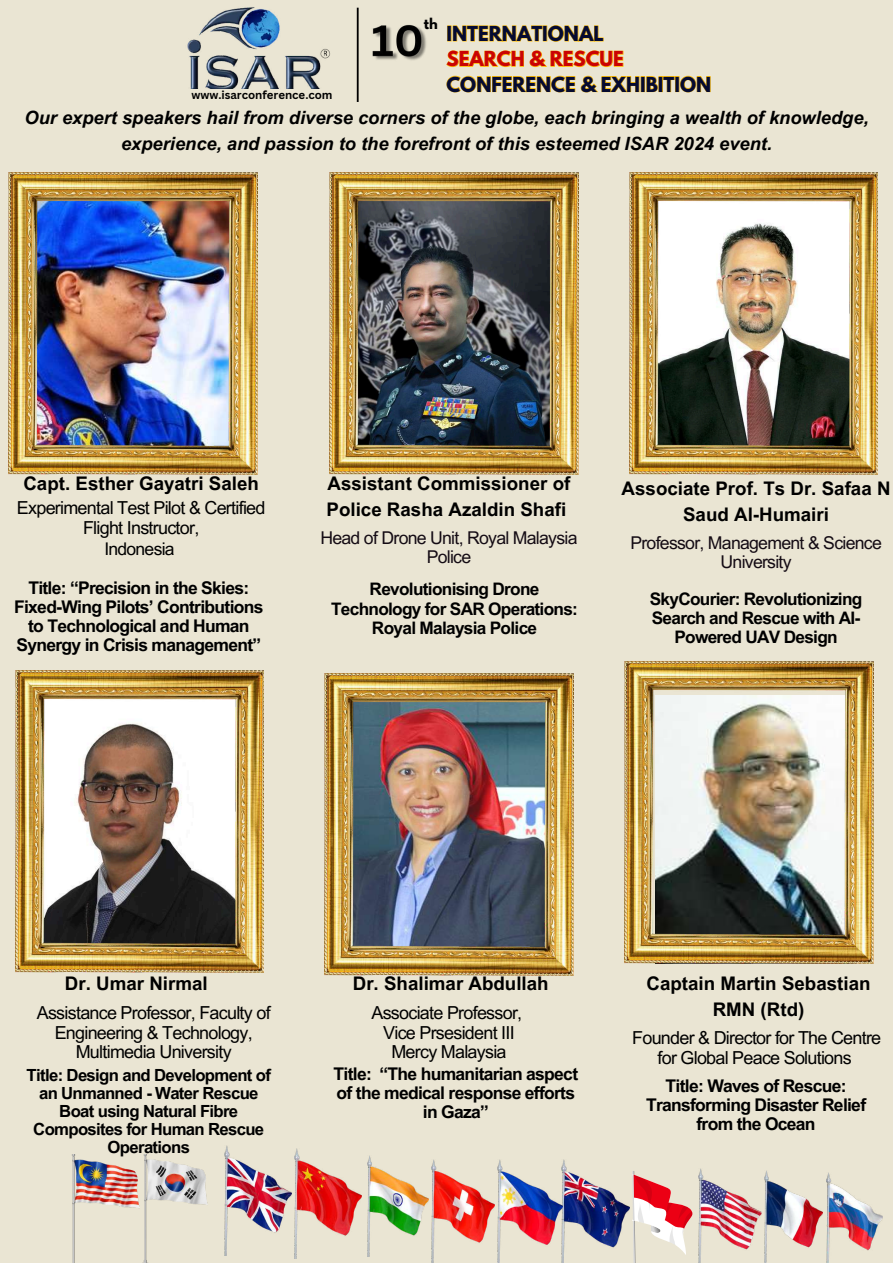
<style>
.page{position:relative;width:893px;height:1263px;background:#eae5d3}
.page>*{position:absolute;margin:0;border:0;box-sizing:border-box;transform-origin:0 0}
.t1{font:700 18.75px/25.9px "Arial MT Pro";color:#000;text-align:center}
.t2{font:italic 700 18.3px/25.3px "Arial MT Pro";color:#000;text-align:center}
.t3{font:700 18.3px "League Spartan";color:#050a30}
.t4{font:700 18.3px "League Spartan";color:#ca0303}
.t5{font:17.92px/19.6px "Arial MT Pro";letter-spacing:-.04em;color:#000;text-align:center}
.t6{font:17.62px/19.1px "Arial MT Pro";letter-spacing:-.04em;color:#140b14;text-align:center}
.t7{font:700 17.48px/19.1px "Arial MT Pro";letter-spacing:-.04em;color:#000;text-align:center}
.t8{font:17.48px "Arial MT Pro";letter-spacing:-.04em;color:#000}
.t9{font:700 17.25px/19.1px "Arial MT Pro";letter-spacing:-.04em;color:#000;text-align:center}
.t10{font:700 16.73px/18px "Arial MT Pro";letter-spacing:-.04em;color:#000;text-align:center}
.t11{font:700 13.12px "League Spartan";color:#000}
.t12{font:700 11.4px "Canva Sans";color:#000}
</style>
<div class="page">
<img style="left:72px;top:1155px;width:67px;height:108px">
<img style="left:142px;top:1155px;width:65px;height:108px">
<img style="left:367px;top:1155px;width:62px;height:101px">
<img style="left:224px;top:1145px;width:67px;height:111px">
<img style="left:294px;top:1148px;width:67px;height:110px">
<img style="left:699px;top:1168px;width:62px;height:95px">
<img style="left:431px;top:1159px;width:63px;height:104px">
<img style="left:497px;top:1159px;width:132px;height:104px">
<svg style="left:632px;top:1171px;width:60px;height:92px"></svg>
<img style="left:764px;top:1171px;width:59px;height:92px">
<img style="left:826px;top:1173px;width:56px;height:90px">
<img style="left:15px;top:670px;width:249px;height:302px">
<img style="left:325px;top:673px;width:248px;height:302px">
<img style="left:624px;top:662px;width:249px;height:302px">
<img style="left:9px;top:172px;width:249px;height:302px">
<img style="left:330px;top:172px;width:248px;height:302px">
<img style="left:629px;top:172px;width:248px;height:302px">
<img style="left:187px;top:7px;width:143px;height:82px">
<hr style="left:357px;top:8px;width:2px;height:94px;background:#000">
<img style="left:372px;top:24px;width:54px;height:36px">
<svg style="left:447px;top:25px;width:156px;height:17px"></svg>
<svg style="left:446px;top:51px;width:177px;height:16px"></svg>
<svg style="left:447px;top:76px;width:263px;height:16px"></svg>
<p class="t12" style="left:191px;top:87px;width:143px">www.isarconference.com</p>
<p class="t11" style="left:424px;top:17px;width:15px">th</p>
<p class="t3" style="left:446px;top:25px;width:159px">INTERNATIONAL</p>
<p class="t4" style="left:446px;top:50px;width:179px">SEARCH &amp; RESCUE</p>
<p class="t3" style="left:446px;top:75px;width:266px">CONFERENCE &amp; EXHIBITION</p>
<p class="t2" style="left:24px;top:108px;width:846px">Our expert speakers hail from diverse corners of the globe, each bringing a wealth of knowledge, experience, and passion to the forefront of this esteemed ISAR 2024 event.</p>
<p class="t1" style="left:23px;top:473px;width:237px">Capt. Esther Gayatri Saleh</p>
<p class="t5" style="left:17px;top:500px;width:250px">Experimental Test Pilot &amp; Certified<br>Flight Instructor,</p>
<p class="t8" style="left:104px;top:543px;width:72px">Indonesia</p>
<p class="t7" style="left:14px;top:580px;width:251px">Title: “Precision in the Skies:<br>Fixed-Wing Pilots’ Contributions to Technological and Human<br>Synergy in Crisis management”</p>
<p class="t1" style="left:326px;top:473px;width:245px;text-align:left">Assistant Commissioner of<br>Police Rasha Azaldin Shafi</p>
<p class="t6" style="left:320px;top:530px;width:259px">Head of Drone Unit, Royal Malaysia<br>Police</p>
<p class="t9" style="left:331px;top:582px;width:248px">Revolutionising Drone<br>Technology for SAR Operations:<br>Royal Malaysia Police</p>
<p class="t1" style="left:621px;top:478px;width:270px">Associate Prof. Ts Dr. Safaa N<br>Saud Al-Humairi</p>
<p class="t6" style="left:630px;top:536px;width:253px">Professor, Management &amp; Science<br>University</p>
<p class="t9" style="left:650px;top:591px;width:214px">SkyCourier: Revolutionizing<br>Search and Rescue with AI-<br>Powered UAV Design</p>
<p class="t1" style="left:65px;top:972px;width:144px">Dr. Umar Nirmal</p>
<p class="t5" style="left:37px;top:1005px;width:235px">Assistance Professor, Faculty of<br>Engineering &amp; Technology,<br>Multimedia University</p>
<p class="t10" style="left:27px;top:1068px;width:246px">Title: Design and Development of an Unmanned - Water Rescue<br>Boat using Natural Fibre<br>Composites for Human Rescue<br>Operations</p>
<p class="t1" style="left:353px;top:972px;width:197px">Dr. Shalimar Abdullah</p>
<p class="t5" style="left:371px;top:1005px;width:152px">Associate Professor,<br>Vice Prsesident III<br>Mercy Malaysia</p>
<p class="t7" style="left:333px;top:1066px;width:246px">Title: “The humanitarian aspect of the medical response efforts in Gaza”</p>
<p class="t1" style="left:646px;top:972px;width:225px">Captain Martin Sebastian<br>RMN (Rtd)</p>
<p class="t5" style="left:632px;top:1030px;width:250px">Founder &amp; Director for The Centre for Global Peace Solutions</p>
<p class="t7" style="left:646px;top:1078px;width:222px">Title: Waves of Rescue:<br>Transforming Disaster Relief from the Ocean</p>
</div>
